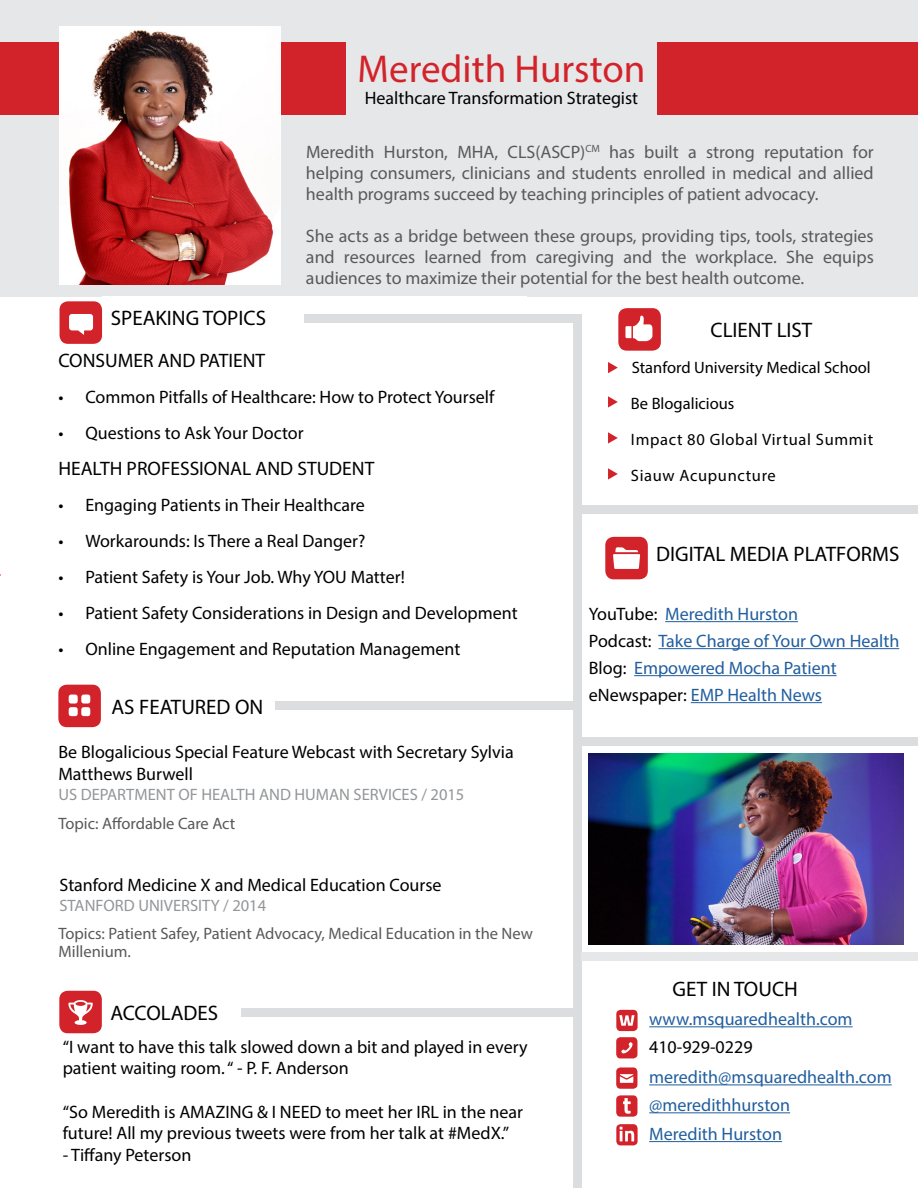
<style>
.page{position:relative;width:918px;height:1188px;background:#fff}
.page>*{position:absolute;margin:0;border:0;box-sizing:border-box;transform-origin:0 0}
.t1{font:39px "Myriad Pro";color:#d2232a}
.t2{font:21px "Myriad Pro";color:#000}
.t3{font:19.5px "Myriad Pro";color:#000}
.t4{font:18px/21.6px "Myriad Pro";color:#000}
.t5{font:18px/21px "Myriad Pro";color:#58595b;text-align:justify}
.t6{font:18px/27px "Myriad Pro";color:#215e9e}
.t7{font:16.5px/18px "Myriad Pro";color:#58595b}
.t8{font:16.5px/36px "Myriad Pro";letter-spacing:.005em;color:#000}
.t9{font:16.5px "Myriad Pro";color:#939598}
.s1{color:#000}
</style>
<div class="page">
<svg style="left:608px;top:362px;width:10px;height:11px"></svg>
<svg style="left:608px;top:396px;width:10px;height:12px"></svg>
<svg style="left:608px;top:432px;width:10px;height:12px"></svg>
<svg style="left:608px;top:468px;width:10px;height:12px"></svg>
<div style="left:0;top:0;width:918px;height:296px;background:#e6e7e8"></div>
<hr style="left:649px;top:1026px;width:204px;height:1px;background:#215e9e">
<hr style="left:649px;top:1141px;width:133px;height:1px;background:#215e9e">
<hr style="left:649px;top:1112px;width:141px;height:1px;background:#215e9e">
<hr style="left:649px;top:1084px;width:243px;height:1px;background:#215e9e">
<div style="left:304px;top:314px;width:271px;height:9px;background:#dcddde"></div>
<div style="left:574px;top:314px;width:8px;height:874px;background:#dcddde"></div>
<div style="left:582px;top:505px;width:336px;height:8px;background:#dcddde"></div>
<div style="left:582px;top:737px;width:336px;height:9px;background:#dcddde"></div>
<div style="left:581px;top:952px;width:337px;height:8px;background:#e6e7e8"></div>
<div style="left:657px;top:42px;width:261px;height:73px;background:#d2232a"></div>
<hr style="left:665px;top:621px;width:133px;height:1px;background:#215e9e">
<hr style="left:659px;top:648px;width:240px;height:1px;background:#215e9e">
<hr style="left:634px;top:675px;width:203px;height:1px;background:#215e9e">
<hr style="left:691px;top:702px;width:131px;height:1px;background:#215e9e">
<div style="left:618px;top:308px;width:43px;height:43px;background:#d2232a;border-radius:9px"></div>
<svg style="left:625px;top:316px;width:27px;height:25px"></svg>
<div style="left:60px;top:301px;width:42px;height:43px;background:#d2232a;border-radius:9px"></div>
<svg style="left:69px;top:314px;width:24px;height:21px"></svg>
<div style="left:241px;top:1008px;width:340px;height:8px;background:#dcddde"></div>
<div style="left:276px;top:702px;width:299px;height:8px;background:#dcddde"></div>
<div style="left:59px;top:991px;width:43px;height:42px;background:#d2232a;border-radius:9px"></div>
<svg style="left:68px;top:1000px;width:25px;height:25px"></svg>
<div style="left:616px;top:1037px;width:21px;height:21px;background:#d2232a;border-radius:4px"></div>
<svg style="left:621px;top:1042px;width:12px;height:12px"></svg>
<div style="left:616px;top:1067px;width:21px;height:22px;background:#d2232a;border-radius:4px"></div>
<svg style="left:620px;top:1074px;width:14px;height:9px"></svg>
<div style="left:616px;top:1095px;width:21px;height:22px;background:#d2232a;border-radius:4px"></div>
<svg style="left:623px;top:1098px;width:8px;height:16px"></svg>
<div style="left:616px;top:1010px;width:22px;height:21px;background:#d2232a;border-radius:4px"></div>
<svg style="left:619px;top:1015px;width:16px;height:11px"></svg>
<svg style="left:616px;top:1124px;width:22px;height:21px"></svg>
<svg style="left:620px;top:1127px;width:14px;height:14px"></svg>
<div style="left:276px;top:42px;width:70px;height:73px;background:#d2232a"></div>
<div style="left:0;top:42px;width:60px;height:73px;background:#d2232a"></div>
<img style="left:60px;top:26px;width:221px;height:258px">
<div style="left:58px;top:685px;width:43px;height:42px;background:#d2232a;border-radius:9px"></div>
<svg style="left:69px;top:695px;width:21px;height:21px"></svg>
<div style="left:605px;top:537px;width:43px;height:42px;background:#d2232a;border-radius:9px"></div>
<svg style="left:613px;top:547px;width:27px;height:22px"></svg>
<img style="left:589px;top:753px;width:315px;height:192px">
<h1 class="t1" style="left:358px;top:45px;width:289px">Meredith Hurston</h1>
<p class="t4" style="left:365px;top:87px;width:275px">Healthcare Transformation Strategist</p>
<p class="t5" style="left:306px;top:142px;width:569px">Meredith Hurston, MHA, CLS(ASCP)<sup>CM</sup> has built a strong reputation for helping consumers, clinicians and students enrolled in medical and allied health programs succeed by teaching principles of patient advocacy.</p>
<p class="t5" style="left:306px;top:226px;width:569px">She acts as a bridge between these groups, providing tips, tools, strategies and resources learned from caregiving and the workplace. She equips audiences to maximize their potential for the best health outcome.</p>
<p class="t2" style="left:111px;top:306px;width:157px">SPEAKING TOPICS</p>
<p class="t3" style="left:58px;top:349px;width:208px">CONSUMER AND PATIENT</p>
<p class="t4" style="left:58px;top:386px;width:438px">• Common Pitfalls of Healthcare: How to Protect Yourself</p>
<p class="t4" style="left:58px;top:422px;width:247px">• Questions to Ask Your Doctor</p>
<p class="t3" style="left:58px;top:457px;width:318px">HEALTH PROFESSIONAL AND STUDENT</p>
<p class="t4" style="left:58px;top:494px;width:308px">• Engaging Patients in Their Healthcare</p>
<p class="t4" style="left:58px;top:530px;width:309px">• Workarounds: Is There a Real Danger?</p>
<p class="t4" style="left:58px;top:566px;width:348px">• Patient Safety is Your Job. Why YOU Matter!</p>
<p class="t4" style="left:58px;top:602px;width:461px">• Patient Safety Considerations in Design and Development</p>
<p class="t4" style="left:58px;top:638px;width:403px">• Online Engagement and Reputation Management</p>
<p class="t2" style="left:111px;top:694px;width:153px">AS FEATURED ON</p>
<p class="t4" style="left:58px;top:741px;width:457px">Be Blogalicious Special Feature Webcast with Secretary Sylvia<br>Matthews Burwell</p>
<p class="t9" style="left:58px;top:784px;width:408px">US DEPARTMENT OF HEALTH AND HUMAN SERVICES / 2015</p>
<p class="t7" style="left:58px;top:814px;width:178px">Topic: Affordable Care Act</p>
<p class="t4" style="left:60px;top:874px;width:384px">Stanford Medicine X and Medical Education Course</p>
<p class="t9" style="left:60px;top:895px;width:208px">STANFORD UNIVERSITY / 2014</p>
<p class="t7" style="left:58px;top:924px;width:476px">Topics: Patient Safey, Patient Advocacy, Medical Education in the New<br>Millenium.</p>
<p class="t2" style="left:110px;top:1000px;width:109px">ACCOLADES</p>
<p class="t4" style="left:63px;top:1036px;width:466px">“I want to have this talk slowed down a bit and played in every patient waiting room. “ - P. F. Anderson</p>
<p class="t4" style="left:63px;top:1101px;width:462px">“So Meredith is AMAZING &amp; I NEED to meet her IRL in the near future! All my previous tweets were from her talk at #MedX.”</p>
<p class="t4" style="left:63px;top:1144px;width:130px">- Tiffany Peterson</p>
<p class="t2" style="left:711px;top:317px;width:103px">CLIENT LIST</p>
<p class="t8" style="left:631px;top:349px;width:244px">Stanford University Medical School<br>Be Blogalicious<br>Impact 80 Global Virtual Summit<br>Siauw Acupuncture</p>
<p class="t2" style="left:656px;top:541px;width:245px">DIGITAL MEDIA PLATFORMS</p>
<p class="t6" style="left:589px;top:600px;width:312px"><span class="s1">YouTube:</span> Meredith Hurston<br><span class="s1">Podcast:</span> Take Charge of Your Own Health<br><span class="s1">Blog:</span> Empowered Mocha Patient <span class="s1">eNewspaper:</span> EMP Health News</p>
<p class="t2" style="left:673px;top:976px;width:127px">GET IN TOUCH</p>
<p class="t6" style="left:649px;top:1005px;width:205px">www.msquaredhealth.com</p>
<p class="t4" style="left:649px;top:1036px;width:105px">410-929-0229</p>
<p class="t6" style="left:649px;top:1063px;width:244px">meredith@msquaredhealth.com</p>
<p class="t6" style="left:649px;top:1091px;width:142px">@meredithhurston</p>
<p class="t6" style="left:649px;top:1120px;width:134px">Meredith Hurston</p>
</div>
